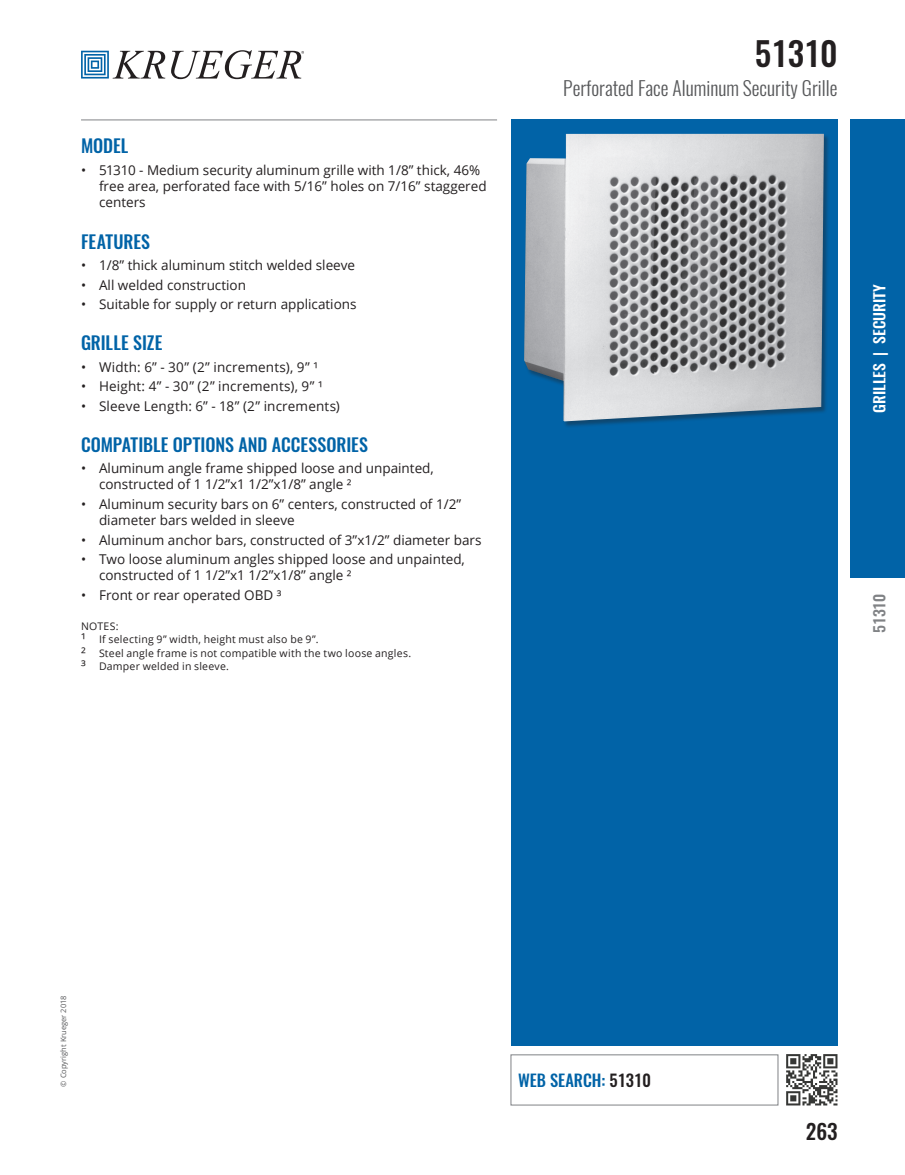
<style>
.page{position:relative;width:905px;height:1175px;background:#fff}
.page>*{position:absolute;margin:0;border:0;box-sizing:border-box;transform-origin:0 0}
.t1{font:500 33px "Oswald";color:#231f20}
.t2{font:500 21px "Oswald";color:#231f20}
.t3{font:300 19.5px "Oswald";color:#57585a}
.t4{font:500 18px "Oswald";letter-spacing:-.005em;color:#0163a7}
.t5{font:500 16.5px "Oswald";color:#0163a7}
.t6{font:500 15px "Oswald";color:#fff;scale:1.05 1}
.t7{font:500 15px "Oswald";color:#808285;scale:1.05 1}
.t8{font:13.5px/16.2px "Open Sans";color:#231f20}
.t9{font:10.5px/13.5px "Open Sans";letter-spacing:.02em;color:#231f20}
.t10{font:7.5px "Open Sans";color:#57585a}
.s1{font-size:13.5px}
.s2{color:#231f20}
</style>
<div class="page">
<svg style="left:81px;top:51px;width:84px;height:28px"></svg>
<svg style="left:171px;top:50px;width:133px;height:29px"></svg>
<hr style="left:81px;top:120px;width:416px;height:1px;background:#808285">
<div style="left:850px;top:120px;width:54px;height:458px;background:#0163a7"></div>
<div style="left:510px;top:120px;width:327px;height:926px;background:#0163a7"></div>
<img style="left:778px;top:1054px;width:60px;height:52px">
<div style="left:510px;top:1054px;width:268px;height:51px;border:1px solid #808285"></div>
<div style="left:524px;top:134px;width:306px;height:294px;background:#231f20;opacity:.4"></div>
<img style="left:524px;top:134px;width:300px;height:287px">
<h3 class="t4" style="left:81px;top:133px;width:49px">MODEL</h3>
<p class="t8" style="left:99px;top:162px;width:389px;text-indent:-18px">• 51310 - Medium security aluminum grille with 1/8” thick, 46% free area, perforated face with 5/16” holes on 7/16” staggered centers</p>
<h3 class="t4" style="left:81px;top:229px;width:71px">FEATURES</h3>
<p class="t8" style="left:81px;top:257px;width:276px">• 1/8” thick aluminum stitch welded sleeve</p>
<p class="t8" style="left:81px;top:276px;width:166px">• All welded construction</p>
<p class="t8" style="left:81px;top:296px;width:277px">• Suitable for supply or return applications</p>
<h3 class="t4" style="left:81px;top:330px;width:83px">GRILLE SIZE</h3>
<p class="t8" style="left:81px;top:358px;width:238px">• Width: 6” - 30” (2” increments), 9” ¹</p>
<p class="t8" style="left:81px;top:378px;width:243px">• Height: 4” - 30” (2” increments), 9” ¹</p>
<p class="t8" style="left:81px;top:397px;width:260px">• Sleeve Length: 6” - 18” (2” increments)</p>
<h3 class="t4" style="left:81px;top:432px;width:288px">COMPATIBLE OPTIONS AND ACCESSORIES</h3>
<p class="t8" style="left:99px;top:460px;width:336px;text-indent:-18px">• Aluminum angle frame shipped loose and unpainted, constructed of 1 1/2”x1 1/2”x1/8” angle ²</p>
<p class="t8" style="left:99px;top:495px;width:363px;text-indent:-18px">• Aluminum security bars on 6” centers, constructed of 1/2” diameter bars welded in sleeve</p>
<p class="t8" style="left:81px;top:531px;width:402px">• Aluminum anchor bars, constructed of 3”x1/2” diameter bars</p>
<p class="t8" style="left:99px;top:550px;width:367px;text-indent:-18px">• Two loose aluminum angles shipped loose and unpainted, constructed of 1 1/2”x1 1/2”x1/8” angle ²</p>
<p class="t8" style="left:81px;top:586px;width:202px">• Front or rear operated OBD ³</p>
<p class="t9" style="left:81px;top:619px;width:331px">NOTES:<br><span class="s1">¹</span> If selecting 9” width, height must also be 9”.<br><span class="s1">²</span> Steel angle frame is not compatible with the two loose angles.<br><span class="s1">³</span> Damper welded in sleeve.</p>
<h1 class="t1" style="left:754px;top:30px;width:84px">51310</h1>
<h3 class="t3" style="left:563px;top:75px;width:276px">Perforated Face Aluminum Security Grille</h3>
<p class="t6" style="left:868px;top:413px;width:123px;rotate:-90deg">GRILLES | SECURITY</p>
<p class="t7" style="left:868px;top:633px;width:39px;rotate:-90deg">51310</p>
<p class="t10" style="left:58px;top:1086px;width:93px;rotate:-90deg">© Copyright Krueger 2018</p>
<p class="t5" style="left:518px;top:1069px;width:134px">WEB SEARCH: <span class="s2">51310</span></p>
<h2 class="t2" style="left:805px;top:1116px;width:33px">263</h2>
</div>
